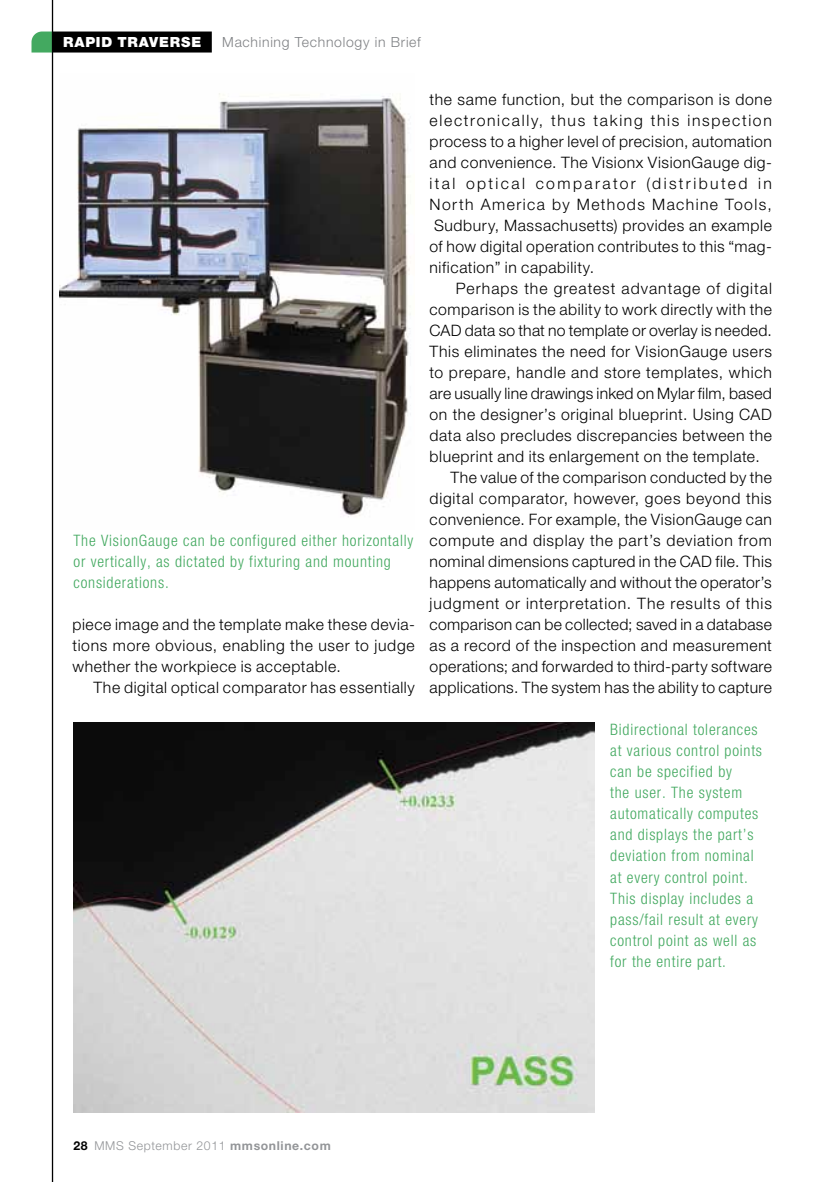
<style>
.page{position:relative;width:835px;height:1182px;background:#fff}
.page>*{position:absolute;margin:0;border:0;box-sizing:border-box;transform-origin:0 0}
.t1{font:300 15.75px/21px "Helvetica Neue LT Std";letter-spacing:.035em;color:#000;text-align:justify}
.t2{font:300 condensed 15.75px/21px "Helvetica Neue LT Std";letter-spacing:.05em;color:#43a960}
.t3{font:300 15.75px "Helvetica Neue LT Std";letter-spacing:.015em;color:#000}
.t4{font:300 15.75px "Helvetica Neue LT Std";letter-spacing:.06em;color:#000}
.t5{font:300 15.75px "Helvetica Neue LT Std";letter-spacing:.065em;color:#000}
.t6{font:300 14px "Helvetica Neue LT Std";letter-spacing:.05em;color:#808285}
.t7{font:900 14px "Helvetica Neue LT Std";letter-spacing:.06em;color:#fff}
.t8{font:300 12.25px "Helvetica Neue LT Std";letter-spacing:.05em;color:#939598}
.s1{font-weight:700;color:#000}
.s2{font-weight:700}
</style>
<div class="page">
<svg style="left:32px;top:32px;width:20px;height:20px"></svg>
<div style="left:52px;top:32px;width:160px;height:20px;background:#000"></div>
<img style="left:74px;top:722px;width:520px;height:389px">
<img style="left:60px;top:93px;width:351px;height:424px">
<hr style="left:52px;top:0;width:1px;height:1181px;background:#000">
<p class="t7" style="left:63px;top:34px;width:140px">RAPID TRAVERSE</p>
<p class="t6" style="left:222px;top:34px;width:200px">Machining Technology in Brief</p>
<p class="t2" style="left:74px;top:530px;width:341px">The VisionGauge can be configured either horizontally or vertically, as dictated by fixturing and mounting considerations.</p>
<p class="t1" style="left:72px;top:614px;width:344px">piece image and the template make these devia&shy;tions more obvious, enabling the user to judge whether the workpiece is acceptable.</p>
<p class="t1" style="left:93px;top:677px;width:323px">The digital optical comparator has essentially</p>
<p class="t1" style="left:429px;top:89px;width:344px">the same function, but the comparison is done electronically, thus taking this inspection process to a higher level of precision, automation and convenience. The Visionx VisionGauge dig&shy;ital optical comparator (distributed in North America by Methods Machine Tools, Sudbury, Massachusetts) provides an example of how digital operation contributes to this “mag&shy;nification” in capability.</p>
<p class="t5" style="left:456px;top:279px;width:318px">Perhaps the greatest advantage of digital</p>
<p class="t1" style="left:429px;top:299px;width:344px">comparison is the ability to work directly with the</p>
<p class="t3" style="left:429px;top:321px;width:344px">CAD data so that no template or overlay is needed.</p>
<p class="t1" style="left:429px;top:340px;width:344px">This eliminates the need for VisionGauge users</p>
<p class="t1" style="left:429px;top:361px;width:344px">to prepare, handle and store templates, which</p>
<p class="t3" style="left:429px;top:384px;width:344px">are usually line drawings inked on Mylar film, based</p>
<p class="t1" style="left:429px;top:403px;width:344px">on the designer’s original blueprint. Using CAD</p>
<p class="t1" style="left:429px;top:424px;width:344px">data also precludes discrepancies between the</p>
<p class="t1" style="left:429px;top:445px;width:332px">blueprint and its enlargement on the template.</p>
<p class="t1" style="left:450px;top:466px;width:323px">The value of the comparison conducted by the</p>
<p class="t1" style="left:429px;top:487px;width:344px">digital comparator, however, goes beyond this</p>
<p class="t1" style="left:429px;top:508px;width:344px">convenience. For example, the VisionGauge can</p>
<p class="t1" style="left:429px;top:529px;width:344px">compute and display the part’s deviation from</p>
<p class="t1" style="left:429px;top:550px;width:344px">nominal dimensions captured in the CAD file. This</p>
<p class="t1" style="left:429px;top:571px;width:344px">happens automatically and without the operator’s</p>
<p class="t4" style="left:429px;top:594px;width:344px">judgment or interpretation. The results of this</p>
<p class="t1" style="left:429px;top:613px;width:344px">comparison can be collected; saved in a database</p>
<p class="t1" style="left:429px;top:634px;width:344px">as a record of the inspection and measurement</p>
<p class="t1" style="left:429px;top:655px;width:344px">operations; and forwarded to third-party software</p>
<p class="t1" style="left:429px;top:676px;width:344px">applications. The system has the ability to capture</p>
<p class="t2" style="left:610px;top:719px;width:153px">Bidirectional tolerances at various control points can be specified by<br>the user. The system automatically computes and displays the part’s deviation from nominal at every control point.<br>This display includes a pass/fail result at every control point as well as for the entire part.</p>
<p class="t8" style="left:74px;top:1138px;width:259px"><span class="s1">28</span> MMS September 2011 <span class="s2">mmsonline.com</span></p>
</div>
